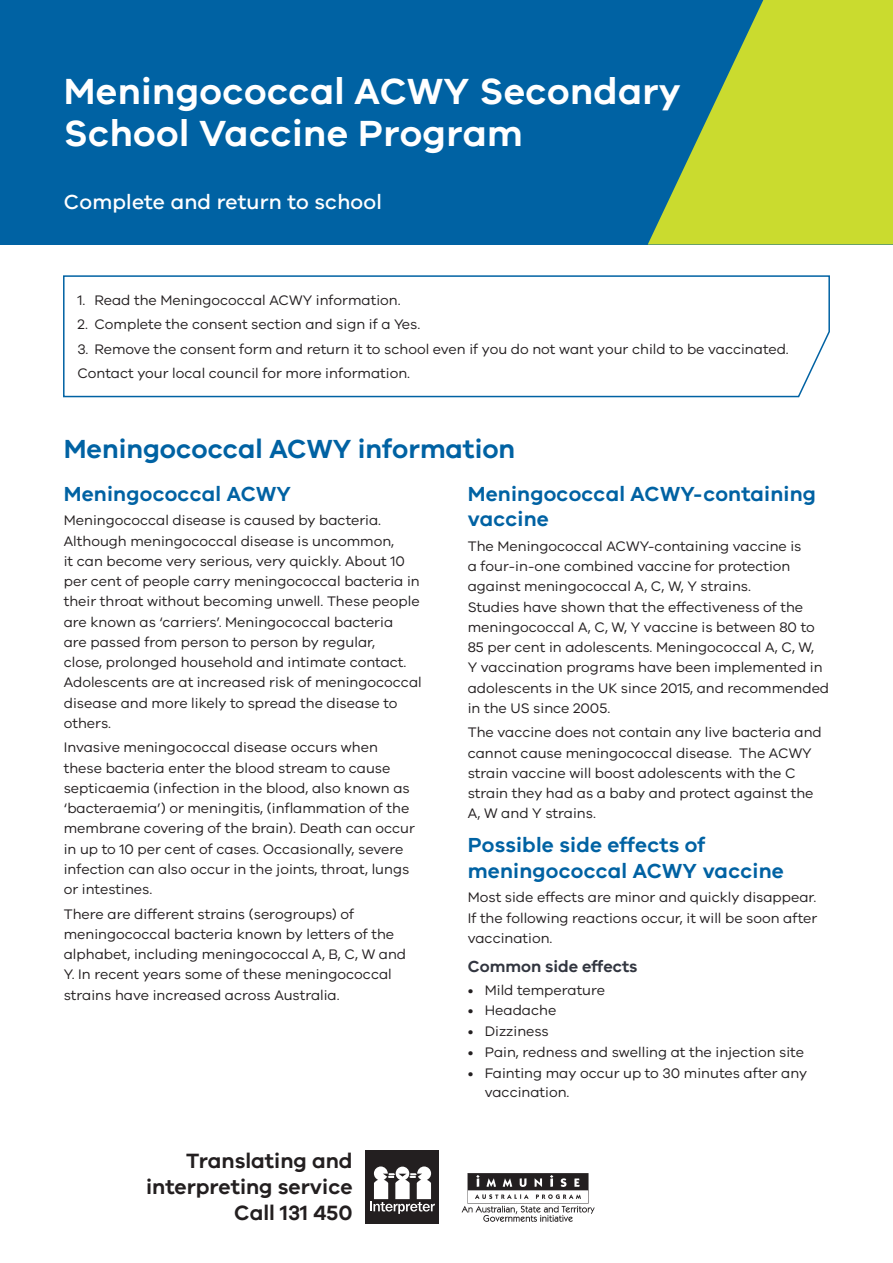
<style>
.page{position:relative;width:893px;height:1263px;background:#fff}
.page>*{position:absolute;margin:0;border:0;box-sizing:border-box;transform-origin:0 0}
.Heading_1_Masthead{font:600 37.5px/42px "VIC";letter-spacing:.01em;color:#fff}
.Heading_1_Text_Optio{font:600 27px "VIC";color:#0062a3}
.Heading_4{font:600 21.3px/25.7px "VIC";color:#231f20;text-align:right}
.Heading_2_Text{font:600 21px/25.5px "VIC";letter-spacing:.01em;color:#0062a3}
.Subheading_1_Masthea{font:500 21px "VIC";letter-spacing:.01em;color:#fff}
.Heading_3_Text{font:600 16.5px "VIC";color:#323640}
.Body_Copy{font:14.25px/20.2px "VIC";color:#231f20}
</style>
<div class="page">
<svg style="left:63px;top:275px;width:767px;height:123px"></svg>
<div style="left:0;top:0;width:893px;height:244px;background:#0062a3"></div>
<svg style="left:648px;top:0;width:245px;height:244px;fill:#cadb2f"></svg>
<img style="left:461px;top:1173px;width:134px;height:49px">
<div style="left:366px;top:1150px;width:73px;height:73px;background:#231f20"></div>
<svg style="left:370px;top:1166px;width:65px;height:48px"></svg>
<h1 class="Heading_1_Masthead" style="left:64px;top:69px;width:618px">Meningococcal ACWY Secondary<br>School Vaccine Program</h1>
<h1 class="Subheading_1_Masthea" style="left:64px;top:190px;width:320px">Complete and return to school</h1>
<p class="Body_Copy" style="left:77px;top:289px;width:325px">1. Read the Meningococcal ACWY information.</p>
<p class="Body_Copy" style="left:77px;top:314px;width:344px">2. Complete the consent section and sign if a Yes.</p>
<p class="Body_Copy" style="left:77px;top:338px;width:713px">3. Remove the consent form and return it to school even if you do not want your child to be vaccinated.</p>
<p class="Body_Copy" style="left:77px;top:363px;width:334px">Contact your local council for more information.</p>
<h1 class="Heading_1_Text_Optio" style="left:64px;top:433px;width:453px">Meningococcal ACWY information</h1>
<h2 class="Heading_2_Text" style="left:64px;top:480px;width:229px">Meningococcal ACWY</h2>
<p class="Body_Copy" style="left:64px;top:510px;width:359px">Meningococcal disease is caused by bacteria.<br>Although meningococcal disease is uncommon,<br>it can become very serious, very quickly. About 10 per cent of people carry meningococcal bacteria in their throat without becoming unwell. These people are known as ‘carriers’. Meningococcal bacteria<br>are passed from person to person by regular,<br>close, prolonged household and intimate contact.<br>Adolescents are at increased risk of meningococcal disease and more likely to spread the disease to others.</p>
<p class="Body_Copy" style="left:64px;top:737px;width:353px">Invasive meningococcal disease occurs when these bacteria enter the blood stream to cause septicaemia (infection in the blood, also known as ‘bacteraemia’) or meningitis, (inflammation of the membrane covering of the brain). Death can occur in up to 10 per cent of cases. Occasionally, severe infection can also occur in the joints, throat, lungs or intestines.</p>
<p class="Body_Copy" style="left:64px;top:903px;width:344px">There are different strains (serogroups) of meningococcal bacteria known by letters of the alphabet, including meningococcal A, B, C, W and Y. In recent years some of these meningococcal strains have increased across Australia.</p>
<h2 class="Heading_2_Text" style="left:468px;top:480px;width:350px">Meningococcal ACWY-containing vaccine</h2>
<p class="Body_Copy" style="left:468px;top:535px;width:363px">The Meningococcal ACWY-containing vaccine is<br>a four-in-one combined vaccine for protection against meningococcal A, C, W, Y strains.<br>Studies have shown that the effectiveness of the meningococcal A, C, W, Y vaccine is between 80 to 85 per cent in adolescents. Meningococcal A, C, W,<br>Y vaccination programs have been implemented in adolescents in the UK since 2015, and recommended in the US since 2005.</p>
<p class="Body_Copy" style="left:468px;top:722px;width:356px">The vaccine does not contain any live bacteria and cannot cause meningococcal disease. The ACWY strain vaccine will boost adolescents with the C strain they had as a baby and protect against the A, W and Y strains.</p>
<h2 class="Heading_2_Text" style="left:468px;top:832px;width:318px">Possible side effects of meningococcal ACWY vaccine</h2>
<p class="Body_Copy" style="left:468px;top:887px;width:351px;text-align:justify">Most side effects are minor and quickly disappear.<br>If the following reactions occur, it will be soon after vaccination.</p>
<h3 class="Heading_3_Text" style="left:468px;top:956px;width:171px">Common side effects</h3>
<p class="Body_Copy" style="left:468px;top:979px;width:139px">• Mild temperature</p>
<p class="Body_Copy" style="left:468px;top:1000px;width:90px">• Headache</p>
<p class="Body_Copy" style="left:468px;top:1021px;width:83px">• Dizziness</p>
<p class="Body_Copy" style="left:468px;top:1042px;width:338px">• Pain, redness and swelling at the injection site</p>
<p class="Body_Copy" style="left:485px;top:1063px;width:324px;line-height:18.8px;text-indent:-17px">• Fainting may occur up to 30 minutes after any vaccination.</p>
<p class="Heading_4" style="left:146px;top:1148px;width:208px">Translating and interpreting service<br>Call 131 450</p>
</div>
